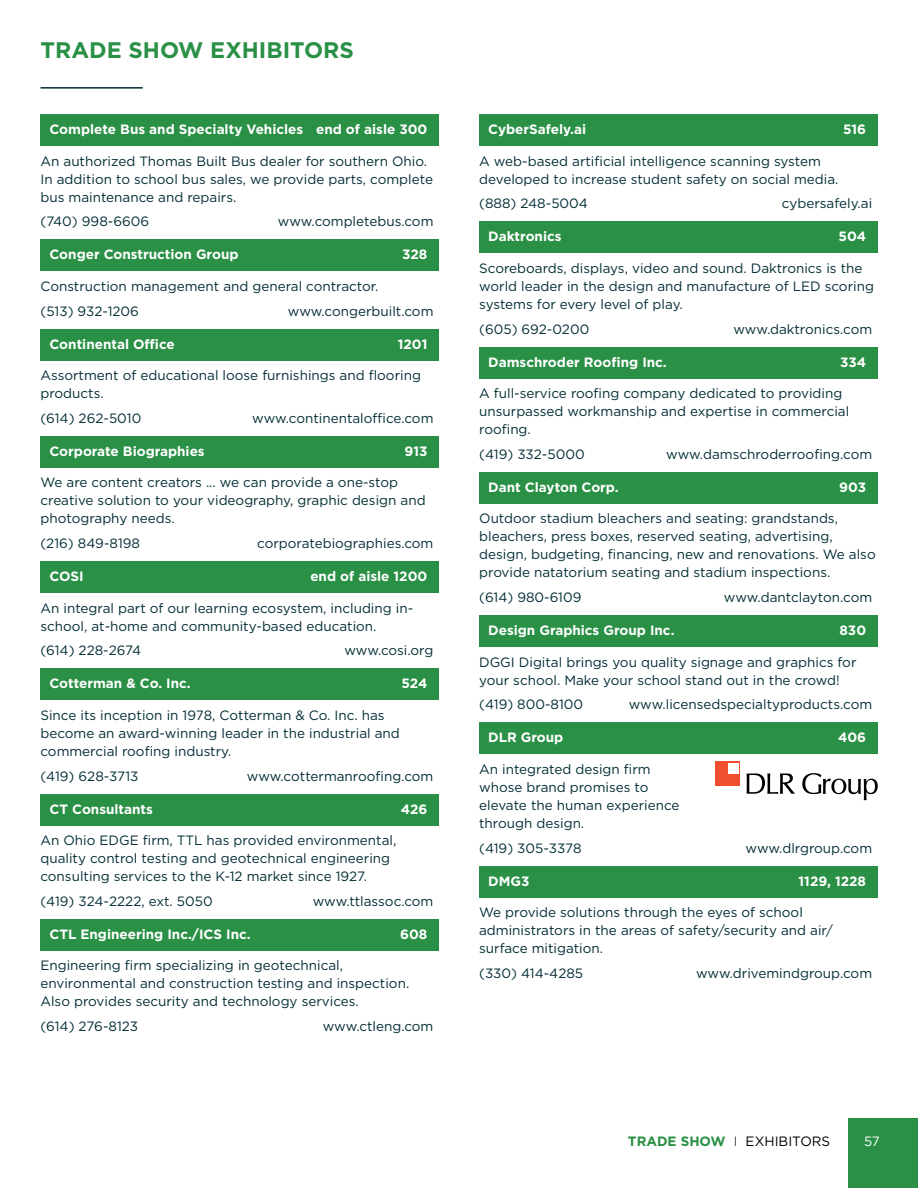
<style>
.page{position:relative;width:918px;height:1188px;background:#fff}
.page>*{position:absolute;margin:0;border:0;box-sizing:border-box;transform-origin:0 0}
.t1{font:700 22.5px "Gotham";color:#299045}
.t2{font:13.5px/18px "Gotham";color:#032d36}
.t3{font:700 13.5px "Gotham";color:#fff}
.t4{font:13.5px "Gotham";color:#000}
.t5{font:13.5px "Gotham";color:#fff}
.s1{font-weight:700;color:#299045}
.s2{font-weight:300}
</style>
<div class="page">
<div style="left:848px;top:1118px;width:70px;height:70px;background:#299045"></div>
<hr style="left:40px;top:87px;width:103px;height:2px;background:#032d36">
<div style="left:40px;top:114px;width:399px;height:32px;background:#299045"></div>
<div style="left:40px;top:240px;width:399px;height:31px;background:#299045"></div>
<div style="left:40px;top:329px;width:399px;height:31px;background:#299045"></div>
<div style="left:40px;top:436px;width:399px;height:32px;background:#299045"></div>
<div style="left:40px;top:561px;width:399px;height:32px;background:#299045"></div>
<div style="left:40px;top:669px;width:399px;height:31px;background:#299045"></div>
<div style="left:40px;top:794px;width:399px;height:31px;background:#299045"></div>
<div style="left:40px;top:919px;width:399px;height:32px;background:#299045"></div>
<div style="left:479px;top:114px;width:399px;height:32px;background:#299045"></div>
<div style="left:479px;top:222px;width:399px;height:31px;background:#299045"></div>
<div style="left:479px;top:347px;width:399px;height:31px;background:#299045"></div>
<div style="left:479px;top:472px;width:399px;height:32px;background:#299045"></div>
<div style="left:479px;top:615px;width:399px;height:32px;background:#299045"></div>
<div style="left:479px;top:723px;width:399px;height:31px;background:#299045"></div>
<div style="left:479px;top:866px;width:399px;height:31px;background:#299045"></div>
<div style="left:716px;top:761px;width:24px;height:25px;background:#f04e2f"></div>
<div style="left:728px;top:763px;width:11px;height:10px;background:#fff"></div>
<svg style="left:747px;top:773px;width:131px;height:27px"></svg>
<h1 class="t1" style="left:40px;top:36px;width:315px">TRADE SHOW EXHIBITORS</h1>
<p class="t3" style="left:50px;top:120px;width:379px">Complete Bus and Specialty Vehicles end of aisle 300</p>
<p class="t2" style="left:40px;top:152px;width:394px">An authorized Thomas Built Bus dealer for southern Ohio.<br>In addition to school bus sales, we provide parts, complete bus maintenance and repairs.</p>
<p class="t2" style="left:40px;top:212px;width:110px">(740) 998-6606</p>
<p class="t2" style="left:278px;top:212px;width:157px">www.completebus.com</p>
<p class="t3" style="left:49px;top:246px;width:191px">Conger Construction Group</p>
<p class="t3" style="left:402px;top:246px;width:27px">328</p>
<p class="t2" style="left:40px;top:273px;width:339px;line-height:24.8px">Construction management and general contractor. (513) 932-1206</p>
<p class="t2" style="left:288px;top:302px;width:147px">www.congerbuilt.com</p>
<p class="t3" style="left:49px;top:335px;width:127px">Continental Office</p>
<p class="t3" style="left:398px;top:335px;width:31px">1201</p>
<p class="t2" style="left:40px;top:366px;width:382px">Assortment of educational loose furnishings and flooring products.</p>
<p class="t2" style="left:40px;top:409px;width:102px">(614) 262-5010</p>
<p class="t2" style="left:252px;top:409px;width:183px">www.continentaloffice.com</p>
<p class="t3" style="left:49px;top:442px;width:157px">Corporate Biographies</p>
<p class="t3" style="left:404px;top:442px;width:25px">913</p>
<p class="t2" style="left:40px;top:473px;width:387px">We are content creators ... we can provide a one-stop creative solution to your videography, graphic design and photography needs.</p>
<p class="t2" style="left:40px;top:534px;width:101px">(216) 849-8198</p>
<p class="t2" style="left:257px;top:534px;width:178px">corporatebiographies.com</p>
<p class="t3" style="left:49px;top:567px;width:36px">COSI</p>
<p class="t3" style="left:310px;top:567px;width:119px">end of aisle 1200</p>
<p class="t2" style="left:40px;top:599px;width:374px">An integral part of our learning ecosystem, including in&shy;school, at-home and community-based education.</p>
<p class="t2" style="left:40px;top:641px;width:102px">(614) 228-2674</p>
<p class="t2" style="left:344px;top:641px;width:91px">www.cosi.org</p>
<p class="t3" style="left:49px;top:675px;width:143px">Cotterman &amp; Co. Inc.</p>
<p class="t3" style="left:402px;top:675px;width:27px">524</p>
<p class="t2" style="left:40px;top:706px;width:361px">Since its inception in 1978, Cotterman &amp; Co. Inc. has become an award-winning leader in the industrial and commercial roofing industry.</p>
<p class="t2" style="left:40px;top:767px;width:100px">(419) 628-3713</p>
<p class="t2" style="left:247px;top:767px;width:188px">www.cottermanroofing.com</p>
<p class="t3" style="left:49px;top:800px;width:105px">CT Consultants</p>
<p class="t3" style="left:401px;top:800px;width:28px">426</p>
<p class="t2" style="left:40px;top:831px;width:357px">An Ohio EDGE firm, TTL has provided environmental, quality control testing and geotechnical engineering consulting services to the K-12 market since 1927.</p>
<p class="t2" style="left:40px;top:892px;width:174px">(419) 324-2222, ext. 5050</p>
<p class="t2" style="left:313px;top:892px;width:122px">www.ttlassoc.com</p>
<p class="t3" style="left:49px;top:925px;width:203px">CTL Engineering Inc./ICS Inc.</p>
<p class="t3" style="left:400px;top:925px;width:29px">608</p>
<p class="t2" style="left:40px;top:956px;width:370px">Engineering firm specializing in geotechnical, environmental and construction testing and inspection.<br>Also provides security and technology services.</p>
<p class="t2" style="left:40px;top:1017px;width:99px">(614) 276-8123</p>
<p class="t2" style="left:323px;top:1017px;width:112px">www.ctleng.com</p>
<p class="t3" style="left:488px;top:120px;width:99px">CyberSafely.ai</p>
<p class="t3" style="left:843px;top:120px;width:25px">516</p>
<p class="t2" style="left:479px;top:152px;width:361px">A web-based artificial intelligence scanning system developed to increase student safety on social media.</p>
<p class="t2" style="left:479px;top:194px;width:110px">(888) 248-5004</p>
<p class="t2" style="left:782px;top:194px;width:92px">cybersafely.ai</p>
<p class="t3" style="left:488px;top:228px;width:75px">Daktronics</p>
<p class="t3" style="left:839px;top:228px;width:29px">504</p>
<p class="t2" style="left:479px;top:259px;width:396px">Scoreboards, displays, video and sound. Daktronics is the world leader in the design and manufacture of LED scoring systems for every level of play.</p>
<p class="t2" style="left:479px;top:320px;width:112px">(605) 692-0200</p>
<p class="t2" style="left:733px;top:320px;width:140px">www.daktronics.com</p>
<p class="t3" style="left:488px;top:353px;width:180px">Damschroder Roofing Inc.</p>
<p class="t3" style="left:840px;top:353px;width:28px">334</p>
<p class="t2" style="left:479px;top:384px;width:372px">A full-service roofing company dedicated to providing unsurpassed workmanship and expertise in commercial roofing.</p>
<p class="t2" style="left:479px;top:445px;width:107px">(419) 332-5000</p>
<p class="t2" style="left:666px;top:445px;width:207px">www.damschroderroofing.com</p>
<p class="t3" style="left:488px;top:478px;width:132px">Dant Clayton Corp.</p>
<p class="t3" style="left:839px;top:478px;width:29px">903</p>
<p class="t2" style="left:479px;top:509px;width:398px">Outdoor stadium bleachers and seating: grandstands, bleachers, press boxes, reserved seating, advertising, design, budgeting, financing, new and renovations. We also provide natatorium seating and stadium inspections.</p>
<p class="t2" style="left:479px;top:588px;width:104px">(614) 980-6109</p>
<p class="t2" style="left:724px;top:588px;width:150px">www.dantclayton.com</p>
<p class="t3" style="left:488px;top:621px;width:188px">Design Graphics Group Inc.</p>
<p class="t3" style="left:839px;top:621px;width:28px">830</p>
<p class="t2" style="left:479px;top:653px;width:379px">DGGI Digital brings you quality signage and graphics for your school. Make your school stand out in the crowd!</p>
<p class="t2" style="left:479px;top:695px;width:106px">(419) 800-8100</p>
<p class="t2" style="left:629px;top:695px;width:245px">www.licensedspecialtyproducts.com</p>
<p class="t3" style="left:488px;top:729px;width:77px">DLR Group</p>
<p class="t3" style="left:838px;top:729px;width:30px">406</p>
<p class="t2" style="left:479px;top:760px;width:202px">An integrated design firm whose brand promises to elevate the human experience through design.</p>
<p class="t2" style="left:479px;top:839px;width:104px">(419) 305-3378</p>
<p class="t2" style="left:746px;top:839px;width:128px">www.dlrgroup.com</p>
<p class="t3" style="left:488px;top:872px;width:43px">DMG3</p>
<p class="t3" style="left:799px;top:872px;width:69px">1129, 1228</p>
<p class="t2" style="left:479px;top:903px;width:355px">We provide solutions through the eyes of school administrators in the areas of safety/security and air/ surface mitigation.</p>
<p class="t2" style="left:479px;top:964px;width:106px">(330) 414-4285</p>
<p class="t2" style="left:696px;top:964px;width:177px">www.drivemindgroup.com</p>
<p class="t4" style="left:628px;top:1132px;width:204px"><span class="s1">TRADE SHOW</span> <span class="s2">I</span> EXHIBITORS</p>
<p class="t5" style="left:864px;top:1132px;width:17px">57</p>
</div>
